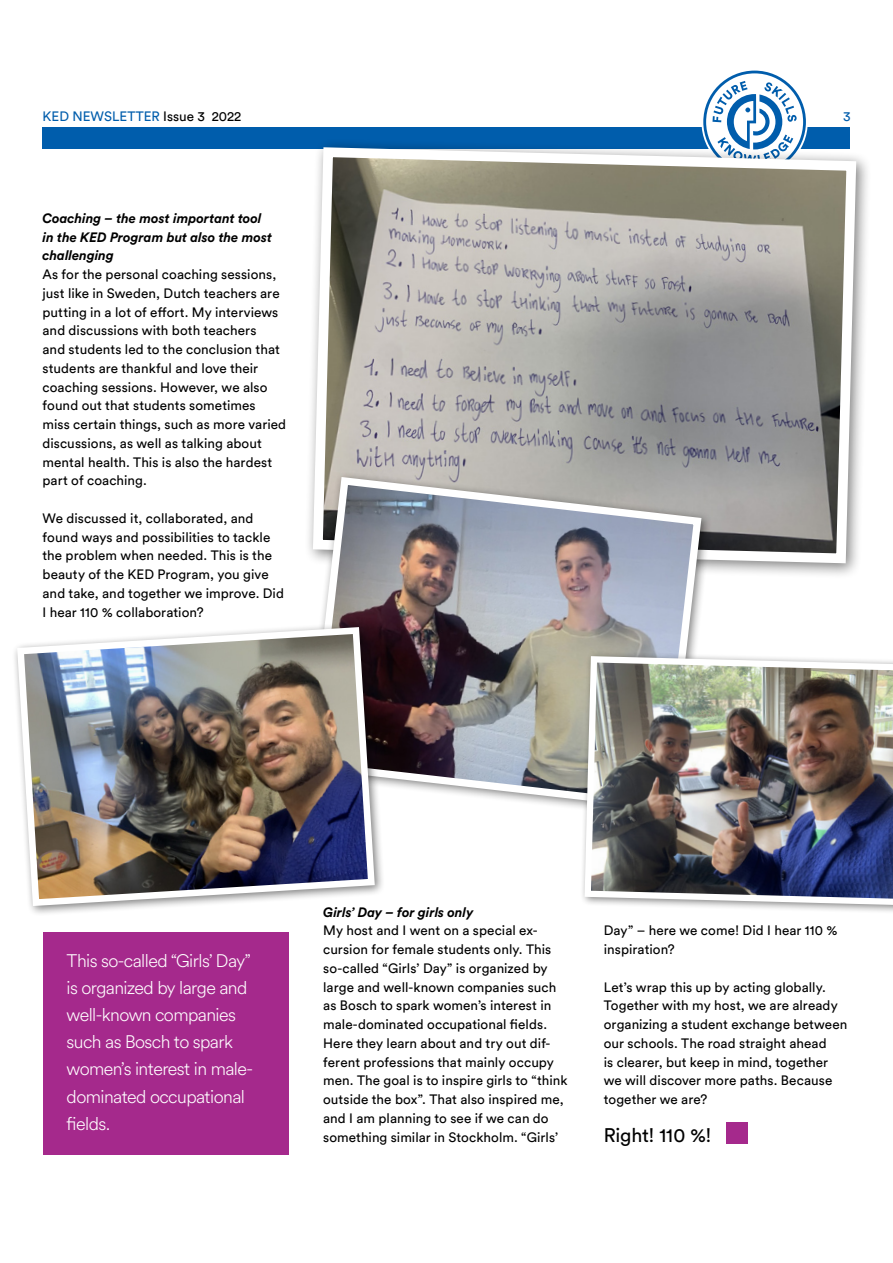
<style>
.page{position:relative;width:893px;height:1263px;background:#fff}
.page>*{position:absolute;margin:0;border:0;box-sizing:border-box;transform-origin:0 0}
.t1{font:19.5px "Circular Std";letter-spacing:-.01em;color:#000}
.t2{font:300 18px/27px "Circular Air";letter-spacing:-.03em;color:#fff}
.t3{font:13.5px/18.8px "Circular Std";letter-spacing:.005em;color:#000}
.t4{font:italic 700 13.5px/18.8px "Circular Std";letter-spacing:-.01em;color:#000}
.t5{font:13.5px "Circular Std";color:#005dac}
.s1{color:#000}
</style>
<div class="page">
<div style="left:43px;top:128px;width:807px;height:21px;background:#005dac"></div>
<svg style="left:703px;top:71px;width:103px;height:68px"></svg>
<div style="left:726px;top:1123px;width:21px;height:21px;background:#a5298c"></div>
<div style="left:304px;top:139px;width:568px;height:440px;background:#000;opacity:.5"></div>
<svg style="left:308px;top:142px;width:553px;height:426px;background:#a6a6a3"></svg>
<div style="left:302px;top:471px;width:411px;height:349px;background:#000;opacity:.5"></div>
<img style="left:304px;top:473px;width:401px;height:341px">
<div style="left:11px;top:621px;width:374px;height:296px;background:#000;opacity:.5"></div>
<img style="left:14px;top:624px;width:364px;height:285px">
<div style="left:579px;top:651px;width:314px;height:264px;background:#000;opacity:.5"></div>
<img style="left:581px;top:653px;width:312px;height:255px">
<div style="left:43px;top:933px;width:246px;height:222px;background:#a5298c"></div>
<p class="t5" style="left:43px;top:109px;width:200px">KED NEWSLETTER <span class="s1">Issue 3 2022</span></p>
<p class="t5" style="left:843px;top:109px;width:9px">3</p>
<p class="t4" style="left:43px;top:208px;width:231px">Coaching – the most important tool in the KED Program but also the most challenging</p>
<p class="t3" style="left:43px;top:265px;width:245px">As for the personal coaching sessions, just like in Sweden, Dutch teachers are putting in a lot of effort. My interviews and discussions with both teachers<br>and students led to the conclusion that students are thankful and love their coaching sessions. However, we also found out that students sometimes miss certain things, such as more varied discussions, as well as talking about mental health. This is also the hardest part of coaching.</p>
<p class="t3" style="left:43px;top:508px;width:243px">We discussed it, collaborated, and found ways and possibilities to tackle the problem when needed. This is the beauty of the KED Program, you give and take, and together we improve. Did I hear 110 % collaboration?</p>
<h2 class="t2" style="left:67px;top:947px;width:188px">This so-called “Girls’ Day” is organized by large and well-known companies such as Bosch to spark women’s interest in male&shy;dominated occupational fields.</h2>
<p class="t4" style="left:323px;top:902px;width:152px">Girls’ Day – for girls only</p>
<p class="t3" style="left:323px;top:921px;width:246px">My host and I went on a special ex&shy;cursion for female students only. This so-called “Girls’ Day” is organized by large and well-known companies such as Bosch to spark women’s interest in male-dominated occupational fields.<br>Here they learn about and try out dif&shy;ferent professions that mainly occupy men. The goal is to inspire girls to “think outside the box”. That also inspired me, and I am planning to see if we can do something similar in Stockholm. “Girls’</p>
<p class="t3" style="left:604px;top:921px;width:235px">Day” – here we come! Did I hear 110 % inspiration?</p>
<p class="t3" style="left:604px;top:977px;width:245px">Let’s wrap this up by acting globally.<br>Together with my host, we are already organizing a student exchange between our schools. The road straight ahead<br>is clearer, but keep in mind, together we will discover more paths. Because together we are?</p>
<h1 class="t1" style="left:604px;top:1123px;width:109px">Right! 110 %!</h1>
</div>
